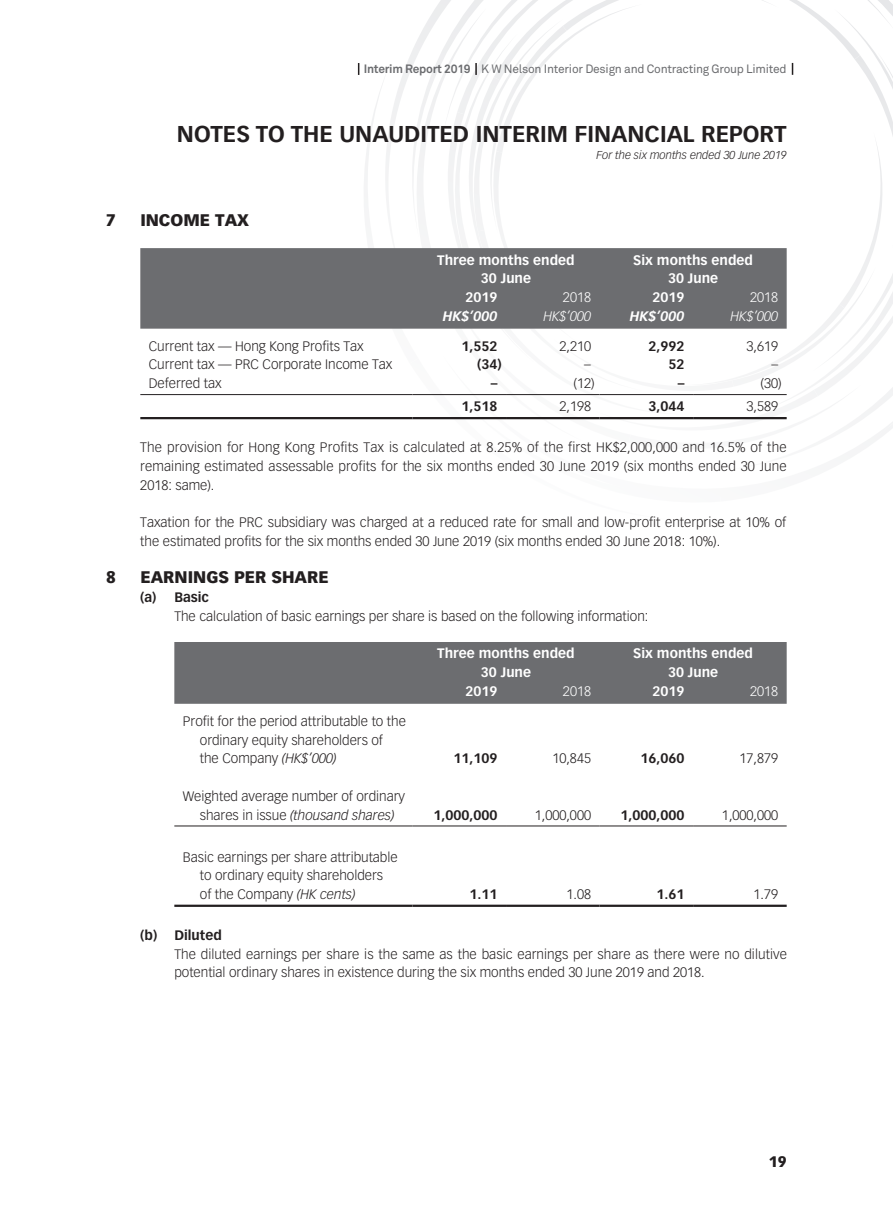
<style>
.page{position:relative;width:893px;height:1212px;background:#fff}
.page>*{position:absolute;margin:0;border:0;box-sizing:border-box;transform-origin:0 0}
.t1{font:700 22.5px "Vectora LT Std";color:#231f20}
.t2{font:900 16.5px "Vectora LT Std";color:#231f20}
.t3{font:900 15px "Vectora LT Std";color:#231f20}
.t4{font:300 13.5px/18.8px "Vectora LT Std";color:#231f20}
.t5{font:700 13.5px/18.8px "Vectora LT Std";color:#fff;text-align:center}
.t6{font:700 13.5px "Vectora LT Std";color:#231f20}
.t7{font:300 13.5px "Vectora LT Std";color:#fff}
.t8{font:italic 700 13.5px "Vectora LT Std";color:#fff}
.t9{font:italic 300 13.5px "Vectora LT Std";color:#fff}
.t10{font:12px "Akkurat Pro";letter-spacing:-.02em;color:#6c6d70}
.t11{font:italic 300 11.25px "Vectora LT Std";color:#231f20}
.s1{font-weight:700}
.s2{font-style:italic}
</style>
<div class="page">
<svg style="left:358px;top:0;width:535px;height:446px"></svg>
<div style="left:140px;top:248px;width:647px;height:81px;background:#6c6d70"></div>
<hr style="left:140px;top:394px;width:272px;height:1px;background:#231f20">
<hr style="left:412px;top:394px;width:94px;height:1px;background:#231f20">
<hr style="left:506px;top:394px;width:94px;height:1px;background:#231f20">
<hr style="left:600px;top:394px;width:93px;height:1px;background:#231f20">
<hr style="left:693px;top:394px;width:94px;height:1px;background:#231f20">
<hr style="left:140px;top:417px;width:272px;height:2px;background:#231f20">
<hr style="left:412px;top:417px;width:94px;height:2px;background:#231f20">
<hr style="left:506px;top:417px;width:94px;height:2px;background:#231f20">
<hr style="left:600px;top:417px;width:93px;height:2px;background:#231f20">
<hr style="left:693px;top:417px;width:94px;height:2px;background:#231f20">
<div style="left:174px;top:642px;width:613px;height:62px;background:#6c6d70"></div>
<hr style="left:174px;top:825px;width:238px;height:1px;background:#231f20">
<hr style="left:412px;top:825px;width:94px;height:1px;background:#231f20">
<hr style="left:506px;top:825px;width:94px;height:1px;background:#231f20">
<hr style="left:600px;top:825px;width:93px;height:1px;background:#231f20">
<hr style="left:693px;top:825px;width:94px;height:1px;background:#231f20">
<hr style="left:174px;top:905px;width:238px;height:2px;background:#231f20">
<hr style="left:412px;top:905px;width:94px;height:2px;background:#231f20">
<hr style="left:506px;top:905px;width:94px;height:2px;background:#231f20">
<hr style="left:600px;top:905px;width:93px;height:2px;background:#231f20">
<hr style="left:693px;top:905px;width:94px;height:2px;background:#231f20">
<p class="t10" style="left:364px;top:62px;width:424px"><span class="s1">Interim Report 2019</span> K W Nelson Interior Design and Contracting Group Limited</p>
<h1 class="t1" style="left:177px;top:120px;width:611px">NOTES TO THE UNAUDITED INTERIM FINANCIAL REPORT</h1>
<p class="t2" style="left:106px;top:210px;width:11px">7</p>
<p class="t2" style="left:140px;top:210px;width:110px">INCOME TAX</p>
<p class="t11" style="left:596px;top:149px;width:192px">For the six months ended 30 June 2019</p>
<p class="t5" style="left:437px;top:250px;width:139px">Three months ended<br>30 June</p>
<p class="t5" style="left:633px;top:250px;width:121px">Six months ended<br>30 June</p>
<p class="t5" style="left:466px;top:288px;width:33px">2019</p>
<p class="t7" style="left:563px;top:289px;width:30px">2018</p>
<p class="t5" style="left:653px;top:288px;width:33px">2019</p>
<p class="t7" style="left:750px;top:289px;width:30px">2018</p>
<p class="t8" style="left:443px;top:308px;width:56px">HK$’000</p>
<p class="t9" style="left:543px;top:308px;width:49px">HK$’000</p>
<p class="t8" style="left:630px;top:308px;width:56px">HK$’000</p>
<p class="t9" style="left:730px;top:308px;width:49px">HK$’000</p>
<p class="t4" style="left:149px;top:337px;width:216px">Current tax — Hong Kong Profits Tax</p>
<p class="t6" style="left:462px;top:338px;width:37px">1,552</p>
<p class="t4" style="left:559px;top:337px;width:33px">2,210</p>
<p class="t6" style="left:649px;top:338px;width:37px">2,992</p>
<p class="t4" style="left:747px;top:337px;width:33px">3,619</p>
<p class="t4" style="left:149px;top:355px;width:245px">Current tax — PRC Corporate Income Tax</p>
<p class="t6" style="left:477px;top:356px;width:26px">(34)</p>
<p class="t4" style="left:584px;top:355px;width:8px">–</p>
<p class="t6" style="left:669px;top:356px;width:17px">52</p>
<p class="t4" style="left:771px;top:355px;width:8px">–</p>
<p class="t4" style="left:149px;top:374px;width:74px">Deferred tax</p>
<p class="t6" style="left:491px;top:375px;width:8px">–</p>
<p class="t4" style="left:573px;top:374px;width:23px">(12)</p>
<p class="t6" style="left:678px;top:375px;width:8px">–</p>
<p class="t4" style="left:761px;top:374px;width:23px">(30)</p>
<p class="t6" style="left:462px;top:398px;width:37px">1,518</p>
<p class="t4" style="left:559px;top:397px;width:33px">2,198</p>
<p class="t6" style="left:649px;top:398px;width:37px">3,044</p>
<p class="t4" style="left:747px;top:397px;width:33px">3,589</p>
<p class="t4" style="left:140px;top:438px;width:648px;text-align:justify">The provision for Hong Kong Profits Tax is calculated at 8.25% of the first HK$2,000,000 and 16.5% of the remaining estimated assessable profits for the six months ended 30 June 2019 (six months ended 30 June 2018: same).</p>
<p class="t4" style="left:140px;top:513px;width:647px">Taxation for the PRC subsidiary was charged at a reduced rate for small and low-profit enterprise at 10% of the estimated profits for the six months ended 30 June 2019 (six months ended 30 June 2018: 10%).</p>
<p class="t2" style="left:106px;top:567px;width:11px">8</p>
<p class="t2" style="left:140px;top:567px;width:190px">EARNINGS PER SHARE</p>
<p class="t6" style="left:140px;top:589px;width:70px">(a) Basic</p>
<p class="t4" style="left:174px;top:607px;width:476px">The calculation of basic earnings per share is based on the following information:</p>
<p class="t5" style="left:437px;top:644px;width:139px">Three months ended<br>30 June</p>
<p class="t5" style="left:633px;top:644px;width:121px">Six months ended<br>30 June</p>
<p class="t5" style="left:466px;top:682px;width:33px">2019</p>
<p class="t7" style="left:563px;top:683px;width:30px">2018</p>
<p class="t5" style="left:653px;top:682px;width:33px">2019</p>
<p class="t7" style="left:750px;top:683px;width:30px">2018</p>
<p class="t4" style="left:200px;top:712px;width:208px;text-indent:-17px">Profit for the period attributable to the ordinary equity shareholders of<br>the Company <span class="s2">(HK$’000)</span></p>
<p class="t6" style="left:454px;top:750px;width:45px">11,109</p>
<p class="t4" style="left:552px;top:749px;width:40px">10,845</p>
<p class="t6" style="left:641px;top:750px;width:45px">16,060</p>
<p class="t4" style="left:739px;top:749px;width:40px">17,879</p>
<p class="t4" style="left:183px;top:787px;width:224px;text-align:center">Weighted average number of ordinary shares in issue <span class="s2">(thousand shares)</span></p>
<p class="t4" style="left:200px;top:847px;width:199px;text-indent:-17px">Basic earnings per share attributable to ordinary equity shareholders of the Company <span class="s2">(HK cents)</span></p>
<p class="t6" style="left:434px;top:806px;width:65px">1,000,000</p>
<p class="t4" style="left:535px;top:805px;width:58px">1,000,000</p>
<p class="t6" style="left:621px;top:806px;width:65px">1,000,000</p>
<p class="t4" style="left:722px;top:805px;width:58px">1,000,000</p>
<p class="t6" style="left:470px;top:886px;width:29px">1.11</p>
<p class="t4" style="left:566px;top:885px;width:26px">1.08</p>
<p class="t6" style="left:657px;top:886px;width:29px">1.61</p>
<p class="t4" style="left:754px;top:885px;width:26px">1.79</p>
<p class="t6" style="left:140px;top:927px;width:83px">(b) Diluted</p>
<p class="t4" style="left:174px;top:944px;width:614px">The diluted earnings per share is the same as the basic earnings per share as there were no dilutive potential ordinary shares in existence during the six months ended 30 June 2019 and 2018.</p>
<p class="t3" style="left:769px;top:1152px;width:19px">19</p>
</div>
